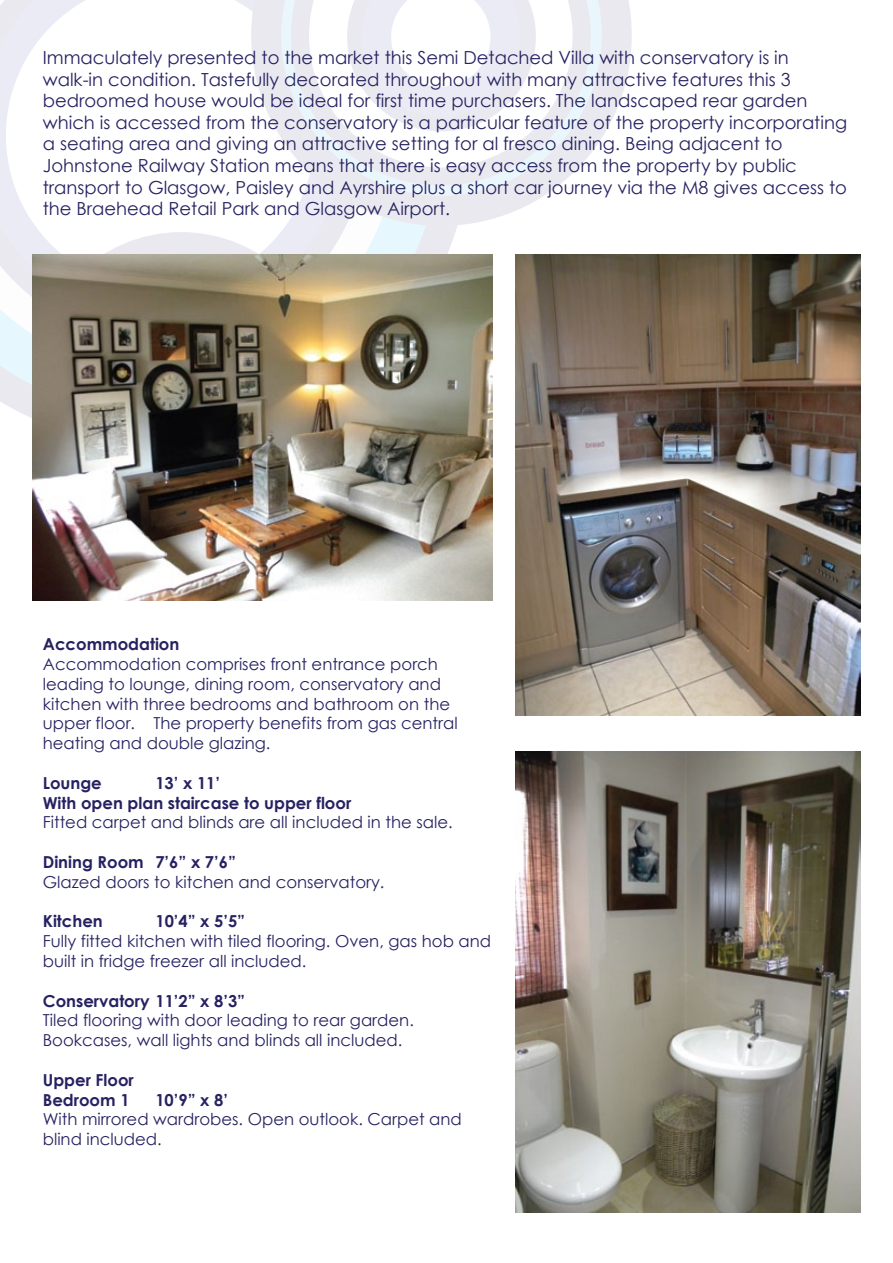
<style>
.page{position:relative;width:893px;height:1263px;background:#fff}
.page>*{position:absolute;margin:0;border:0;box-sizing:border-box;transform-origin:0 0}
.t1{font:18px/21.6px "Century Gothic";color:#262262}
.t2{font:16.5px/19.8px "Century Gothic";color:#262262}
.t3{font:700 16.5px/19.8px "Century Gothic";color:#262262}
</style>
<div class="page">
<svg style="left:0;top:226px;width:471px;height:192px"></svg>
<svg style="left:0;top:226px;width:397px;height:146px"></svg>
<svg style="left:0;top:0;width:345px;height:320px"></svg>
<svg style="left:251px;top:0;width:381px;height:226px"></svg>
<svg style="left:291px;top:0;width:300px;height:185px"></svg>
<svg style="left:347px;top:0;width:189px;height:131px"></svg>
<div style="left:34px;top:232px;width:295px;height:295px;border:30px solid #262262;border-radius:50%"></div>
<img style="left:32px;top:255px;width:461px;height:345px">
<img style="left:515px;top:255px;width:346px;height:461px">
<img style="left:515px;top:751px;width:346px;height:461px">
<p class="t1" style="left:43px;top:46px;width:806px">Immaculately presented to the market this Semi Detached Villa with conservatory is in walk-in condition. Tastefully decorated throughout with many attractive features this 3 bedroomed house would be ideal for first time purchasers. The landscaped rear garden which is accessed from the conservatory is a particular feature of the property incorporating a seating area and giving an attractive setting for al fresco dining. Being adjacent to Johnstone Railway Station means that there is easy access from the property by public transport to Glasgow, Paisley and Ayrshire plus a short car journey via the M8 gives access to the Braehead Retail Park and Glasgow Airport.</p>
<p class="t3" style="left:43px;top:633px;width:138px">Accommodation</p>
<p class="t2" style="left:43px;top:654px;width:416px">Accommodation comprises front entrance porch leading to lounge, dining room, conservatory and kitchen with three bedrooms and bathroom on the upper floor. The property benefits from gas central heating and double glazing.</p>
<p class="t3" style="left:43px;top:772px;width:61px">Lounge</p>
<p class="t3" style="left:43px;top:772px;width:310px;text-indent:113px">13’ x 11’<br>With open plan staircase to upper floor</p>
<p class="t2" style="left:43px;top:812px;width:411px">Fitted carpet and blinds are all included in the sale.</p>
<p class="t3" style="left:43px;top:851px;width:195px">Dining Room 7’6” x 7’6”</p>
<p class="t2" style="left:43px;top:872px;width:343px">Glazed doors to kitchen and conservatory.</p>
<p class="t3" style="left:43px;top:911px;width:62px">Kitchen</p>
<p class="t3" style="left:155px;top:911px;width:91px">10’4” x 5’5”</p>
<p class="t2" style="left:43px;top:931px;width:450px">Fully fitted kitchen with tiled flooring. Oven, gas hob and built in fridge freezer all included.</p>
<p class="t3" style="left:43px;top:990px;width:204px">Conservatory 11’2” x 8’3”</p>
<p class="t2" style="left:43px;top:1010px;width:373px">Tiled flooring with door leading to rear garden.<br>Bookcases, wall lights and blinds all included.</p>
<p class="t3" style="left:43px;top:1069px;width:93px">Upper Floor<br>Bedroom 1</p>
<p class="t3" style="left:155px;top:1089px;width:74px">10’9” x 8’</p>
<p class="t2" style="left:43px;top:1109px;width:421px">With mirrored wardrobes. Open outlook. Carpet and blind included.</p>
</div>
